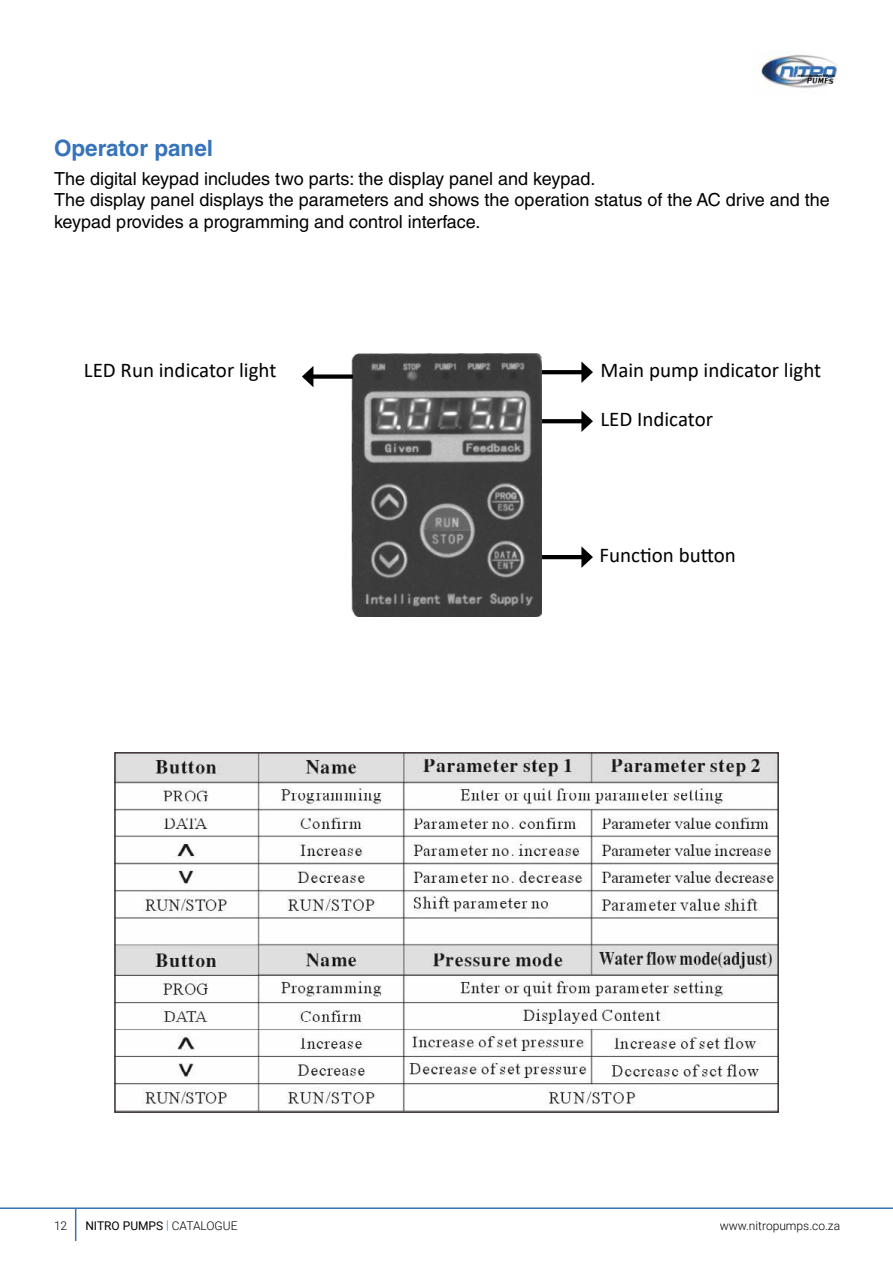
<style>
.page{position:relative;width:893px;height:1263px;background:#fff}
.page>*{position:absolute;margin:0;border:0;box-sizing:border-box;transform-origin:0 0}
.t1{font:700 22.5px "Helvetica LT Std";color:#3673ba}
.t2{font:21px "Calibri";color:#000}
.t3{font:18px/21.6px "Helvetica LT Std";color:#000}
.t4{font:300 12px "Roboto";color:#000}
.t5{font:12px "Roboto";color:#000}
.t6{font:italic 700 3.15px "Exo 2";color:#000;scale:.94 1}
.s1{font-weight:300;color:#3673ba}
.s2{font-weight:300}
</style>
<div class="page">
<hr style="left:75px;top:1208px;width:1px;height:33px;background:#3673ba">
<hr style="left:0;top:1207px;width:893px;height:2px;background:#3673ba">
<img style="left:761px;top:52px;width:77px;height:36px">
<img style="left:351px;top:353px;width:191px;height:264px">
<img style="left:117px;top:755px;width:659px;height:355px">
<div style="left:114px;top:752px;width:665px;height:361px;border:2px solid #38312f"></div>
<div style="left:310px;top:374px;width:43px;height:5px;background:#000"></div>
<svg style="left:302px;top:366px;width:11px;height:21px"></svg>
<svg style="left:542px;top:370px;width:39px;height:4px"></svg>
<svg style="left:581px;top:361px;width:12px;height:22px"></svg>
<svg style="left:542px;top:419px;width:39px;height:4px"></svg>
<svg style="left:581px;top:410px;width:12px;height:22px"></svg>
<hr style="left:542px;top:555px;width:43px;height:4px;background:#000">
<svg style="left:581px;top:546px;width:12px;height:22px"></svg>
<p class="t6" style="left:797px;top:74px;width:42px">PERFORMANCE PERFECTED</p>
<p class="t1" style="left:54px;top:134px;width:161px">Operator panel</p>
<p class="t3" style="left:54px;top:167px;width:777px">The digital keypad includes two parts: the display panel and keypad.<br>The display panel displays the parameters and shows the operation status of the AC drive and the keypad provides a programming and control interface.</p>
<p class="t2" style="left:84px;top:356px;width:194px">LED Run indicator light</p>
<p class="t2" style="left:600px;top:356px;width:222px">Main pump indicator light</p>
<p class="t2" style="left:600px;top:405px;width:114px">LED Indicator</p>
<p class="t2" style="left:600px;top:541px;width:138px">Function button</p>
<p class="t4" style="left:54px;top:1217px;width:15px">12</p>
<p class="t5" style="left:85px;top:1217px;width:154px">NITRO PUMPS <span class="s1">|</span> <span class="s2">CATALOGUE</span></p>
<p class="t4" style="left:720px;top:1217px;width:122px">www.nitropumps.co.za</p>
</div>
